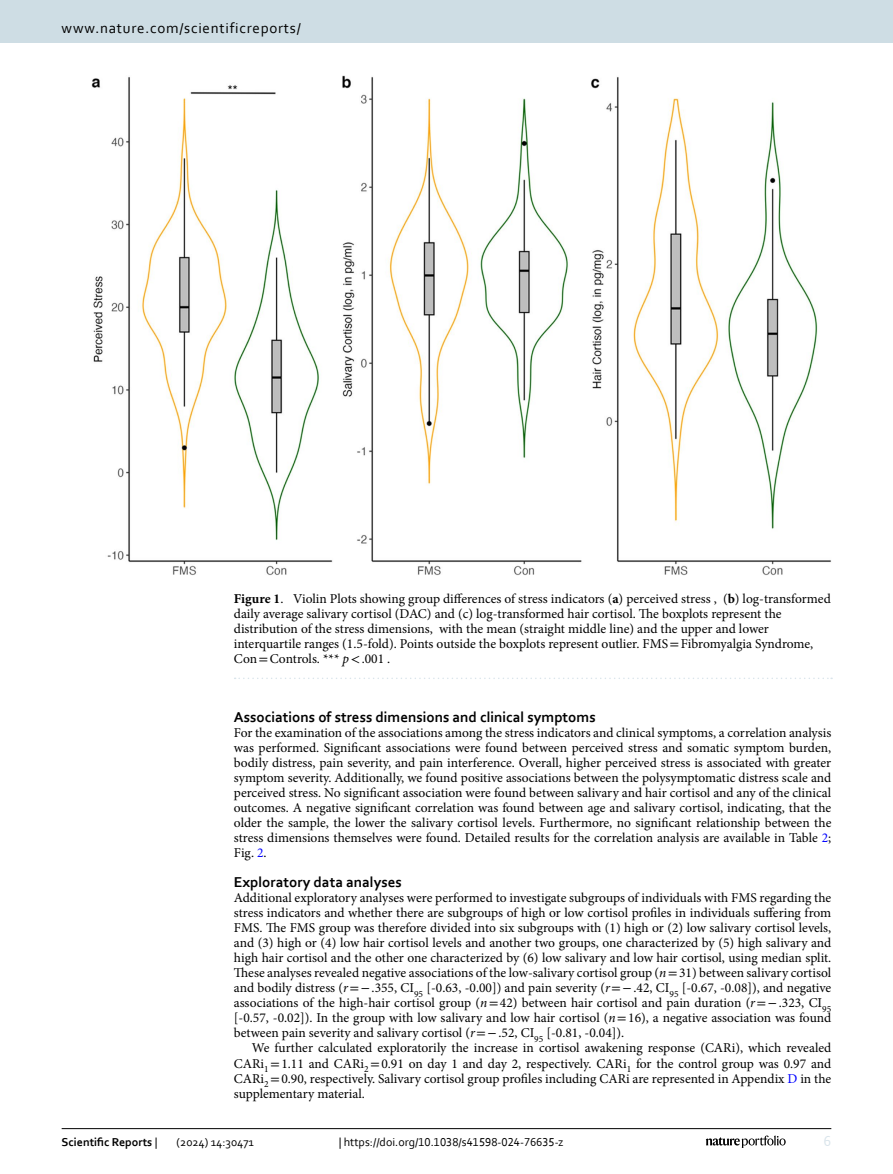
<style>
.page{position:relative;width:893px;height:1174px;background:#fff}
.page>*{position:absolute;margin:0;border:0;box-sizing:border-box;transform-origin:0 0}
.Head_2{font:700 15px "Corbel";color:#000}
.t1{font:15px "Corbel";letter-spacing:.05em;color:#000}
.t2{font:15px "Corbel";color:#d9e4eb}
.Body_Text{font:13.5px/15px "Minion Pro";color:#000;text-align:justify}
.Figure_Caption{font:13.5px/15px "Minion Pro";color:#000}
.Body_Text_Indent{font:13.5px/15px "Minion Pro";color:#000;text-align:justify}
.t3{font:12px "Corbel";color:#000}
.t4{font:700 12px "Corbel";color:#000}
.s1{font-weight:700}
.s2{font-family:"STIX"}
.s3{font-style:italic}
.s4{color:#00f}
.s5{font-weight:400}
</style>
<div class="page">
<img style="left:91px;top:76px;width:740px;height:499px">
<svg style="left:235px;top:677px;width:597px;height:2px"></svg>
<hr style="left:62px;top:1128px;width:769px;height:1px;background:#000">
<svg style="left:706px;top:1135px;width:80px;height:12px"></svg>
<div style="left:0;top:0;width:893px;height:43px;background:#cedde4"></div>
<p class="t1" style="left:62px;top:18px;width:241px">www.nature.com/scientificreports/</p>
<p class="Figure_Caption" style="left:234px;top:591px;width:598px"><span class="s1">Figure 1</span>. Violin Plots showing group differences of stress indicators (<span class="s1">a</span>) perceived stress , (<span class="s1">b</span>) log-transformed daily average salivary cortisol (DAC) and (c) log-transformed hair cortisol. The boxplots represent the distribution of the stress dimensions, with the mean (straight middle line) and the upper and lower interquartile ranges (1.5-fold). Points outside the boxplots represent outlier. FMS<span class="s2">=</span>Fibromyalgia Syndrome, Con<span class="s2">=</span>Controls. *** <span class="s3">p</span><span class="s2">&lt;</span>.001 .</p>
<p class="Head_2" style="left:234px;top:708px;width:363px">Associations of stress dimensions and clinical symptoms</p>
<p class="Body_Text" style="left:234px;top:725px;width:599px">For the examination of the associations among the stress indicators and clinical symptoms, a correlation analysis was performed. Significant associations were found between perceived stress and somatic symptom burden, bodily distress, pain severity, and pain interference. Overall, higher perceived stress is associated with greater symptom severity. Additionally, we found positive associations between the polysymptomatic distress scale and perceived stress. No significant association were found between salivary and hair cortisol and any of the clinical outcomes. A negative significant correlation was found between age and salivary cortisol, indicating, that the older the sample, the lower the salivary cortisol levels. Furthermore, no significant relationship between the stress dimensions themselves were found. Detailed results for the correlation analysis are available in Table <span class="s4">2</span>; Fig. <span class="s4">2</span>.</p>
<p class="Head_2" style="left:234px;top:873px;width:169px">Exploratory data analyses</p>
<p class="Body_Text" style="left:234px;top:890px;width:599px">Additional exploratory analyses were performed to investigate subgroups of individuals with FMS regarding the stress indicators and whether there are subgroups of high or low cortisol profiles in individuals suffering from FMS. The FMS group was therefore divided into six subgroups with (1) high or (2) low salivary cortisol levels, and (3) high or (4) low hair cortisol levels and another two groups, one characterized by (5) high salivary and high hair cortisol and the other one characterized by (6) low salivary and low hair cortisol, using median split.<br>These analyses revealed negative associations of the low-salivary cortisol group (<span class="s3">n</span><span class="s2">=</span>31) between salivary cortisol and bodily distress (<span class="s3">r</span><span class="s2">=−</span>.355, CI<sub>95</sub> [-0.63, -0.00]) and pain severity (<span class="s3">r</span><span class="s2">=−</span>.42, CI<sub>95</sub> [-0.67, -0.08]), and negative associations of the high-hair cortisol group (<span class="s3">n</span><span class="s2">=</span>42) between hair cortisol and pain duration (<span class="s3">r</span><span class="s2">=−</span>.323, CI<sub>95 </sub>[-0.57, -0.02]). In the group with low salivary and low hair cortisol (<span class="s3">n</span><span class="s2">=</span>16), a negative association was found between pain severity and salivary cortisol (<span class="s3">r</span><span class="s2">=−</span>.52, CI<sub>95</sub> [-0.81, -0.04]).</p>
<p class="Body_Text_Indent" style="left:234px;top:1040px;width:599px;text-indent:18px">We further calculated exploratorily the increase in cortisol awakening response (CARi), which revealed CARi<sub>1</sub> <span class="s2">=</span>1.11 and CARi<sub>2</sub> <span class="s2">=</span>0.91 on day 1 and day 2, respectively. CARi<sub>1</sub> for the control group was 0.97 and CARi<sub>2</sub> <span class="s2">=</span>0.90, respectively. Salivary cortisol group profiles including CARi are represented in Appendix <span class="s4">D</span> in the supplementary material.</p>
<p class="t4" style="left:62px;top:1134px;width:97px">Scientific Reports <span class="s5">|</span></p>
<p class="t3" style="left:177px;top:1134px;width:79px">(2024) 14:30471</p>
<p class="t3" style="left:339px;top:1134px;width:226px">| https://doi.org/10.1038/s41598-024-76635-z</p>
<p class="t2" style="left:824px;top:1132px;width:9px">6</p>
</div>
